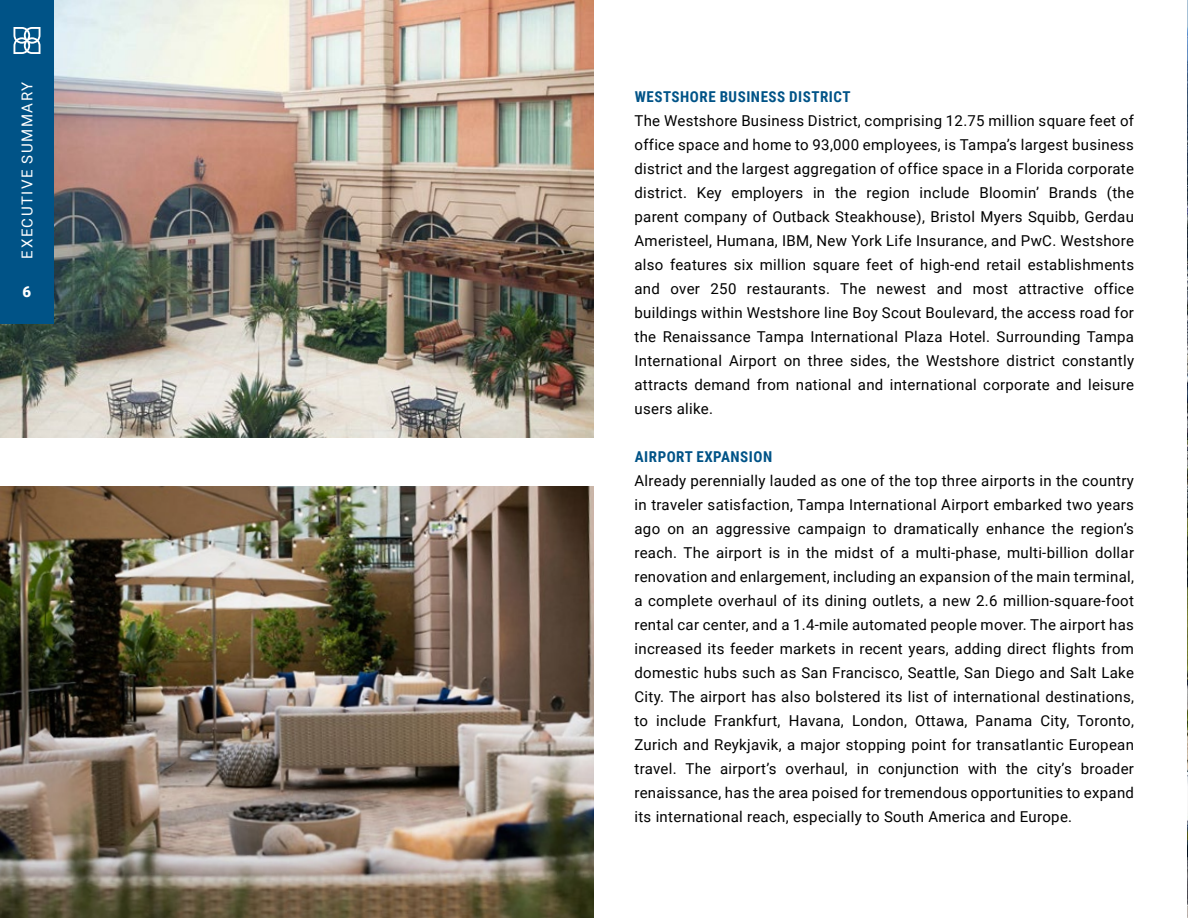
<style>
.page{position:relative;width:1188px;height:918px;background:#fff}
.page>*{position:absolute;margin:0;border:0;box-sizing:border-box;transform-origin:0 0}
.t1{font:15px/24px "Roboto";letter-spacing:.02em;color:#000;text-align:justify}
.t2{font:700 15px "Roboto Condensed";letter-spacing:.035em;color:#005387}
.t3{font:15px "Roboto";letter-spacing:.105em;color:#fff}
.t4{font:900 15px "Roboto";color:#fff}
</style>
<div class="page">
<img style="left:0;top:0;width:594px;height:438px">
<img style="left:0;top:486px;width:594px;height:432px">
<div style="left:0;top:0;width:54px;height:324px;background:#005387"></div>
<svg style="left:13px;top:27px;width:27px;height:27px"></svg>
<img style="left:1187px;top:0;width:1px;height:918px">
<p class="t3" style="left:17px;top:259px;width:178px;rotate:-90deg">EXECUTIVE SUMMARY</p>
<p class="t2" style="left:635px;top:86px;width:217px">WESTSHORE BUSINESS DISTRICT</p>
<p class="t1" style="left:634px;top:108px;width:501px">The Westshore Business District, comprising 12.75 million square feet of office space and home to 93,000 employees, is Tampa’s largest business district and the largest aggregation of office space in a Florida corporate district. Key employers in the region include Bloomin’ Brands (the parent company of Outback Steakhouse), Bristol Myers Squibb, Gerdau Ameristeel, Humana, IBM, New York Life Insurance, and PwC. Westshore also features six million square feet of high-end retail establishments and over 250 restaurants. The newest and most attractive office buildings within Westshore line Boy Scout Boulevard, the access road for the Renaissance Tampa International Plaza Hotel. Surrounding Tampa International Airport on three sides, the Westshore district constantly attracts demand from national and international corporate and leisure users alike.</p>
<p class="t2" style="left:635px;top:446px;width:139px">AIRPORT EXPANSION</p>
<p class="t1" style="left:634px;top:468px;width:501px">Already perennially lauded as one of the top three airports in the country in traveler satisfaction, Tampa International Airport embarked two years ago on an aggressive campaign to dramatically enhance the region’s reach. The airport is in the midst of a multi-phase, multi-billion dollar renovation and enlargement, including an expansion of the main terminal, a complete overhaul of its dining outlets, a new 2.6 million-square-foot rental car center, and a 1.4-mile automated people mover. The airport has increased its feeder markets in recent years, adding direct flights from domestic hubs such as San Francisco, Seattle, San Diego and Salt Lake City. The airport has also bolstered its list of international destinations, to include Frankfurt, Havana, London, Ottawa, Panama City, Toronto, Zurich and Reykjavik, a major stopping point for transatlantic European travel. The airport’s overhaul, in conjunction with the city’s broader renaissance, has the area poised for tremendous opportunities to expand its international reach, especially to South America and Europe.</p>
<p class="t4" style="left:23px;top:281px;width:10px">6</p>
</div>
